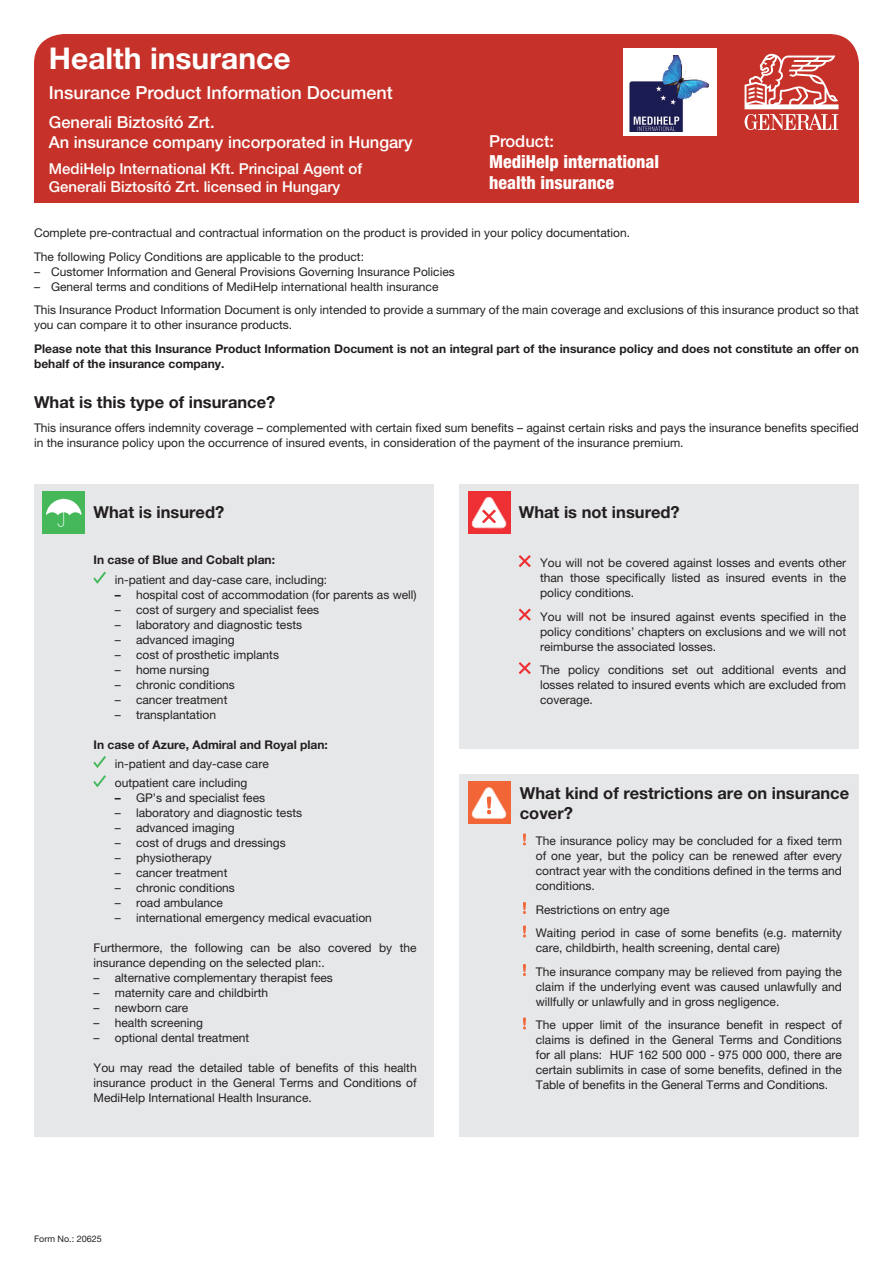
<style>
.page{position:relative;width:893px;height:1263px;background:#fff}
.page>*{position:absolute;margin:0;border:0;box-sizing:border-box;transform-origin:0 0}
.t1{font:700 30px "Helvetica Neue LT Pro";color:#fff}
.t2{font:800 condensed 18px/21px "Helvetica Neue LT Pro";color:#fff}
.t3{font:500 18px "Helvetica Neue LT Pro";color:#fff}
.t4{font:700 16.5px/19.5px "Helvetica Neue LT Pro";color:#231f20}
.t5{font:500 16.5px/19.5px "Helvetica Neue LT Pro";color:#fff}
.t6{font:500 15px/18px "Helvetica Neue LT Pro";color:#fff}
.t7{font:12px/15px "Helvetica Neue LT Pro";color:#231f20}
.t8{font:700 12px/15px "Helvetica Neue LT Pro";color:#231f20}
.t9{font:9px "Helvetica Neue LT Pro";color:#231f20}
.s1{font-weight:700}
</style>
<div class="page">
<div style="left:34px;top:34px;width:825px;height:145px;background:#c63229;border-radius:30px"></div>
<div style="left:34px;top:128px;width:825px;height:75px;background:#c63229"></div>
<svg style="left:745px;top:53px;width:93px;height:77px"></svg>
<div style="left:34px;top:484px;width:400px;height:652px;background:#e6e7e9"></div>
<svg style="left:93px;top:572px;width:13px;height:12px"></svg>
<svg style="left:93px;top:756px;width:13px;height:12px"></svg>
<svg style="left:93px;top:775px;width:13px;height:12px"></svg>
<div style="left:459px;top:484px;width:400px;height:264px;background:#e6e7e9"></div>
<svg style="left:519px;top:555px;width:12px;height:12px"></svg>
<svg style="left:519px;top:609px;width:12px;height:11px"></svg>
<svg style="left:519px;top:662px;width:12px;height:12px"></svg>
<div style="left:459px;top:774px;width:400px;height:362px;background:#e6e7e9"></div>
<svg style="left:523px;top:833px;width:3px;height:12px"></svg>
<svg style="left:523px;top:902px;width:3px;height:12px"></svg>
<svg style="left:523px;top:925px;width:3px;height:12px"></svg>
<svg style="left:523px;top:964px;width:3px;height:12px"></svg>
<svg style="left:523px;top:1017px;width:3px;height:12px"></svg>
<div style="left:43px;top:491px;width:42px;height:43px;background:#45b85a"></div>
<svg style="left:46px;top:498px;width:36px;height:29px"></svg>
<div style="left:468px;top:491px;width:42px;height:43px;background:#ee3034"></div>
<svg style="left:471px;top:497px;width:36px;height:31px"></svg>
<div style="left:468px;top:782px;width:42px;height:42px;background:#f26536"></div>
<svg style="left:471px;top:787px;width:36px;height:32px"></svg>
<div style="left:623px;top:48px;width:93px;height:88px;background:#fff"></div>
<img style="left:630px;top:55px;width:79px;height:76px">
<h1 class="t1" style="left:49px;top:39px;width:243px">Health insurance</h1>
<h2 class="t3" style="left:49px;top:81px;width:345px">Insurance Product Information Document</h2>
<h3 class="t5" style="left:49px;top:112px;width:365px">Generali Biztosító Zrt.<br>An insurance company incorporated in Hungary</h3>
<p class="t6" style="left:49px;top:160px;width:315px">MediHelp International Kft. Principal Agent of<br>Generali Biztosító Zrt. licensed in Hungary</p>
<h3 class="t5" style="left:489px;top:131px;width:67px">Product:</h3>
<h2 class="t2" style="left:489px;top:150px;width:172px">MediHelp international health insurance</h2>
<p class="t7" style="left:34px;top:221px;width:598px;line-height:23.5px">Complete pre-contractual and contractual information on the product is provided in your policy documentation.<br>The following Policy Conditions are applicable to the product:</p>
<p class="t7" style="left:34px;top:264px;width:422px">– Customer Information and General Provisions Governing Insurance Policies</p>
<p class="t7" style="left:34px;top:274px;width:826px;line-height:23.5px">– General terms and conditions of MediHelp international health insurance<br>This Insurance Product Information Document is only intended to provide a summary of the main coverage and exclusions of this insurance product so that</p>
<p class="t7" style="left:34px;top:317px;width:260px">you can compare it to other insurance products.</p>
<p class="t8" style="left:34px;top:341px;width:826px">Please note that this Insurance Product Information Document is not an integral part of the insurance policy and does not constitute an offer on behalf of the insurance company.</p>
<h3 class="t4" style="left:34px;top:392px;width:243px">What is this type of insurance?</h3>
<p class="t7" style="left:34px;top:420px;width:826px">This insurance offers indemnity coverage – complemented with certain fixed sum benefits – against certain risks and pays the insurance benefits specified in the insurance policy upon the occurrence of insured events, in consideration of the payment of the insurance premium.</p>
<h3 class="t4" style="left:94px;top:502px;width:132px">What is insured?</h3>
<h3 class="t4" style="left:519px;top:502px;width:163px">What is not insured?</h3>
<p class="t8" style="left:94px;top:552px;width:183px">In case of Blue and Cobalt plan:</p>
<p class="t7" style="left:115px;top:572px;width:214px">in-patient and day-case care, including:</p>
<p class="t7" style="left:115px;top:587px;width:303px"><span class="s1">–</span> hospital cost of accommodation (for parents as well)</p>
<p class="t7" style="left:115px;top:602px;width:206px">– cost of surgery and specialist fees</p>
<p class="t7" style="left:115px;top:617px;width:189px">– laboratory and diagnostic tests</p>
<p class="t7" style="left:115px;top:632px;width:121px">– advanced imaging</p>
<p class="t7" style="left:115px;top:647px;width:166px">– cost of prosthetic implants</p>
<p class="t7" style="left:115px;top:662px;width:96px">– home nursing</p>
<p class="t7" style="left:115px;top:677px;width:122px">– chronic conditions</p>
<p class="t7" style="left:115px;top:692px;width:114px">– cancer treatment</p>
<p class="t7" style="left:115px;top:707px;width:103px">– transplantation</p>
<p class="t8" style="left:94px;top:737px;width:236px">In case of Azure, Admiral and Royal plan:</p>
<p class="t7" style="left:115px;top:754px;width:156px;line-height:19.2px">in-patient and day-case care outpatient care including</p>
<p class="t7" style="left:115px;top:790px;width:152px"><span class="s1">–</span> GP’s and specialist fees</p>
<p class="t7" style="left:115px;top:805px;width:189px">– laboratory and diagnostic tests</p>
<p class="t7" style="left:115px;top:820px;width:121px">– advanced imaging</p>
<p class="t7" style="left:115px;top:835px;width:172px">– cost of drugs and dressings</p>
<p class="t7" style="left:115px;top:850px;width:99px">– physiotherapy</p>
<p class="t7" style="left:115px;top:865px;width:114px">– cancer treatment</p>
<p class="t7" style="left:115px;top:880px;width:122px">– chronic conditions</p>
<p class="t7" style="left:115px;top:895px;width:110px">– road ambulance</p>
<p class="t7" style="left:115px;top:910px;width:259px">– international emergency medical evacuation</p>
<p class="t7" style="left:94px;top:940px;width:325px">Furthermore, the following can be also covered by the insurance depending on the selected plan:.</p>
<p class="t7" style="left:94px;top:970px;width:241px">– alternative complementary therapist fees</p>
<p class="t7" style="left:94px;top:985px;width:176px">– maternity care and childbirth</p>
<p class="t7" style="left:94px;top:1000px;width:96px">– newborn care</p>
<p class="t7" style="left:94px;top:1015px;width:111px">– health screening</p>
<p class="t7" style="left:94px;top:1030px;width:157px">– optional dental treatment</p>
<p class="t7" style="left:94px;top:1060px;width:325px;text-align:justify">You may read the detailed table of benefits of this health insurance product in the General Terms and Conditions of MediHelp International Health Insurance.</p>
<p class="t9" style="left:34px;top:1233px;width:69px">Form No.: 20625</p>
<p class="t7" style="left:540px;top:555px;width:308px;text-align:justify">You will not be covered against losses and events other than those specifically listed as insured events in the policy conditions.</p>
<p class="t7" style="left:540px;top:609px;width:308px;text-align:justify">You will not be insured against events specified in the policy conditions’ chapters on exclusions and we will not reimburse the associated losses.</p>
<p class="t7" style="left:540px;top:662px;width:308px;text-align:justify">The policy conditions set out additional events and losses related to insured events which are excluded from coverage.</p>
<h3 class="t4" style="left:520px;top:783px;width:331px">What kind of restrictions are on insurance cover?</h3>
<p class="t7" style="left:536px;top:833px;width:308px;text-align:justify">The insurance policy may be concluded for a fixed term of one year, but the policy can be renewed after every contract year with the conditions defined in the terms and conditions.</p>
<p class="t7" style="left:536px;top:898px;width:308px;line-height:23.5px">Restrictions on entry age<br>Waiting period in case of some benefits (e.g. maternity</p>
<p class="t7" style="left:536px;top:936px;width:308px;line-height:23.5px">care, childbirth, health screening, dental care)<br>The insurance company may be relieved from paying the</p>
<p class="t7" style="left:536px;top:979px;width:308px">claim if the underlying event was caused unlawfully and willfully or unlawfully and in gross negligence.</p>
<p class="t7" style="left:536px;top:1017px;width:308px;text-align:justify">The upper limit of the insurance benefit in respect of claims is defined in the General Terms and Conditions for all plans: HUF 162 500 000 - 975 000 000, there are certain sublimits in case of some benefits, defined in the Table of benefits in the General Terms and Conditions.</p>
</div>
